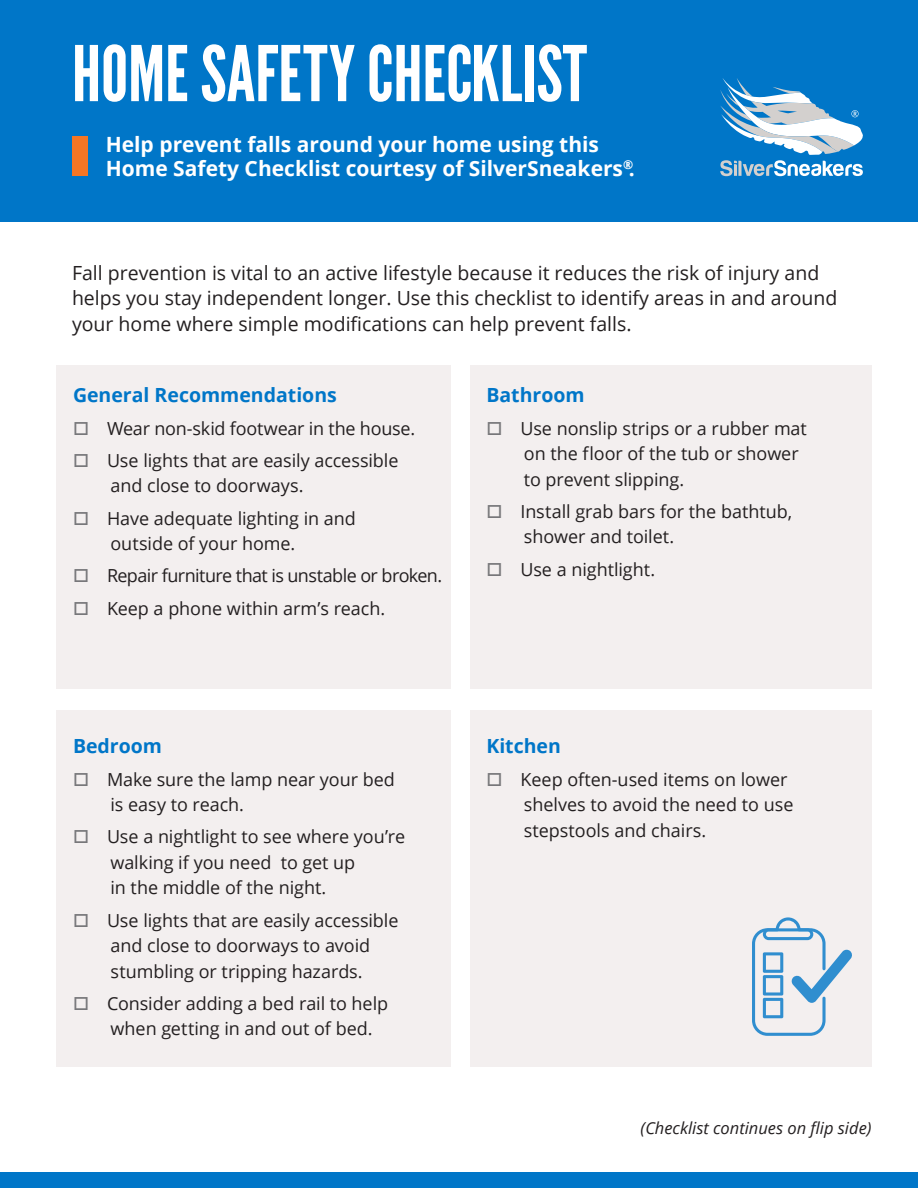
<style>
.page{position:relative;width:918px;height:1188px;background:#fff}
.page>*{position:absolute;margin:0;border:0;box-sizing:border-box;transform-origin:0 0}
.t1{font:76.5px "League Gothic";color:#fff}
.t2{font:700 21px/24px "Open Sans";color:#fff}
.t3{font:19.5px/25.5px "Open Sans";color:#231f20}
.t4{font:700 19.5px "Open Sans";color:#0076c8}
.t5{font:18px/25.5px "Open Sans";letter-spacing:-.005em;color:#231f20}
.t6{font:18px "Open Sans";letter-spacing:-.035em;color:#231f20}
.t7{font:italic 16.5px "Open Sans";color:#231f20}
.s1{color:#77777a}
</style>
<div class="page">
<div style="left:0;top:0;width:918px;height:221px;background:#0076c8"></div>
<div style="left:0;top:1173px;width:918px;height:15px;background:#0076c8"></div>
<div style="left:56px;top:365px;width:395px;height:324px;background:#f3efef"></div>
<div style="left:56px;top:710px;width:395px;height:356px;background:#f3efef"></div>
<div style="left:470px;top:365px;width:402px;height:324px;background:#f3efef"></div>
<div style="left:470px;top:710px;width:402px;height:356px;background:#f3efef"></div>
<div style="left:72px;top:137px;width:15px;height:39px;background:#f67625"></div>
<svg style="left:720px;top:78px;width:143px;height:98px"></svg>
<svg style="left:752px;top:917px;width:100px;height:119px"></svg>
<h1 class="t1" style="left:72px;top:28px;width:516px">HOME SAFETY CHECKLIST</h1>
<p class="t2" style="left:106px;top:132px;width:531px">Help prevent falls around your home using this<br>Home Safety Checklist courtesy of SilverSneakers<sup>®</sup>.</p>
<p class="t3" style="left:72px;top:259px;width:767px">Fall prevention is vital to an active lifestyle because it reduces the risk of injury and helps you stay independent longer. Use this checklist to identify areas in and around your home where simple modifications can help prevent falls.</p>
<p class="t4" style="left:73px;top:381px;width:265px">General Recommendations</p>
<p class="t5" style="left:73px;top:415px;width:344px"><span class="s1">□</span> Wear non-skid footwear in the house.</p>
<p class="t5" style="left:110px;top:447px;width:290px;text-indent:-37px"><span class="s1">□</span> Use lights that are easily accessible and close to doorways.</p>
<p class="t5" style="left:110px;top:505px;width:247px;text-indent:-37px"><span class="s1">□</span> Have adequate lighting in and outside of your home.</p>
<p class="t6" style="left:73px;top:564px;width:371px"><span class="s1">□</span> Repair furniture that is unstable or broken.</p>
<p class="t5" style="left:73px;top:595px;width:314px"><span class="s1">□</span> Keep a phone within arm’s reach.</p>
<p class="t4" style="left:486px;top:381px;width:100px">Bathroom</p>
<p class="t5" style="left:524px;top:415px;width:285px;text-indent:-37px"><span class="s1">□</span> Use nonslip strips or a rubber mat on the floor of the tub or shower to prevent slipping.</p>
<p class="t5" style="left:524px;top:498px;width:270px;text-indent:-37px"><span class="s1">□</span> Install grab bars for the bathtub, shower and toilet.</p>
<p class="t5" style="left:486px;top:556px;width:170px"><span class="s1">□</span> Use a nightlight.</p>
<p class="t4" style="left:73px;top:732px;width:91px">Bedroom</p>
<p class="t5" style="left:110px;top:766px;width:286px;text-indent:-37px"><span class="s1">□</span> Make sure the lamp near your bed is easy to reach.</p>
<p class="t5" style="left:110px;top:824px;width:296px;text-indent:-37px"><span class="s1">□</span> Use a nightlight to see where you’re walking if you need to get up<br>in the middle of the night.</p>
<p class="t5" style="left:73px;top:907px;width:327px;text-align:center"><span class="s1">□</span> Use lights that are easily accessible and close to doorways to avoid stumbling or tripping hazards.</p>
<p class="t5" style="left:110px;top:990px;width:279px;text-indent:-37px"><span class="s1">□</span> Consider adding a bed rail to help when getting in and out of bed.</p>
<p class="t4" style="left:486px;top:732px;width:76px">Kitchen</p>
<p class="t5" style="left:524px;top:766px;width:271px;text-indent:-38px"><span class="s1">□</span> Keep often-used items on lower shelves to avoid the need to use stepstools and chairs.</p>
<p class="t7" style="left:641px;top:1117px;width:232px">(Checklist continues on flip side)</p>
</div>
